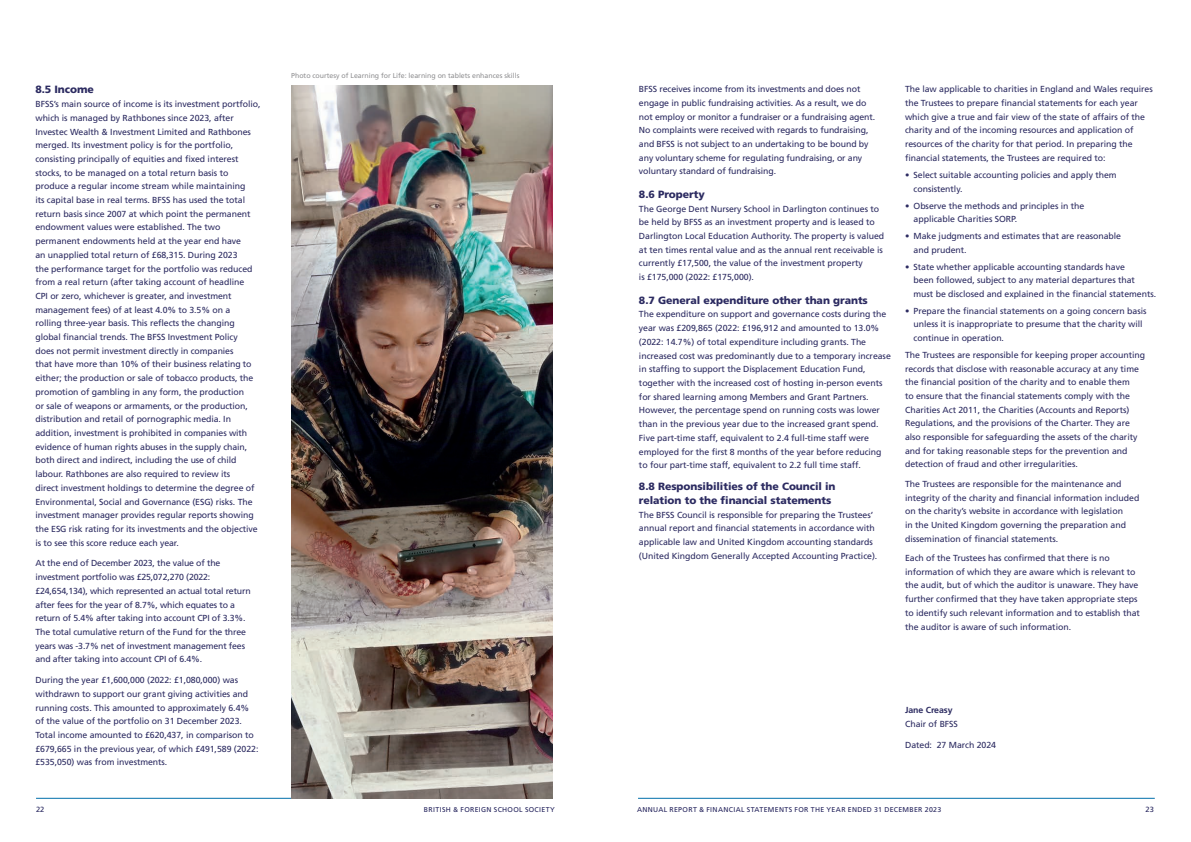
<style>
.page{position:relative;width:1191px;height:842px;background:#fff}
.page>*{position:absolute;margin:0;border:0;box-sizing:border-box;transform-origin:0 0}
.t1{font:900 10.5px/13.7px "Frutiger LT Com";letter-spacing:-.005em;color:#2c2b61}
.t2{font:8.8px/13.7px "Frutiger LT Com";letter-spacing:-.005em;color:#2c2b61}
.t3{font:700 8.8px "Frutiger LT Com";letter-spacing:-.005em;color:#2c2b61}
.t4{font:7.5px "Frutiger LT Com";color:#25245d}
.t5{font:7px "Frutiger LT Com";letter-spacing:.045em;color:#25245d}
.t6{font:7px "Frutiger LT Com";color:#919193}
</style>
<div class="page">
<hr style="left:638px;top:798px;width:516px;height:1px;background:#006faa">
<hr style="left:36px;top:798px;width:517px;height:1px;background:#006faa">
<img style="left:291px;top:85px;width:262px;height:713px">
<p class="t1" style="left:35px;top:83px;width:60px">8.5 Income</p>
<p class="t2" style="left:35px;top:97px;width:227px">BFSS’s main source of income is its investment portfolio, which is managed by Rathbones since 2023, after Investec Wealth &amp; Investment Limited and Rathbones merged. Its investment policy is for the portfolio, consisting principally of equities and fixed interest stocks, to be managed on a total return basis to produce a regular income stream while maintaining<br>its capital base in real terms. BFSS has used the total return basis since 2007 at which point the permanent endowment values were established. The two permanent endowments held at the year end have<br>an unapplied total return of £68,315. During 2023<br>the performance target for the portfolio was reduced from a real return (after taking account of headline<br>CPI or zero, whichever is greater, and investment management fees) of at least 4.0% to 3.5% on a<br>rolling three-year basis. This reflects the changing global financial trends. The BFSS Investment Policy<br>does not permit investment directly in companies<br>that have more than 10% of their business relating to either; the production or sale of tobacco products, the promotion of gambling in any form, the production<br>or sale of weapons or armaments, or the production, distribution and retail of pornographic media. In addition, investment is prohibited in companies with evidence of human rights abuses in the supply chain, both direct and indirect, including the use of child labour. Rathbones are also required to review its<br>direct investment holdings to determine the degree of Environmental, Social and Governance (ESG) risks. The investment manager provides regular reports showing the ESG risk rating for its investments and the objective is to see this score reduce each year.</p>
<p class="t2" style="left:35px;top:556px;width:217px">At the end of December 2023, the value of the investment portfolio was £25,072,270 (2022: £24,654,134), which represented an actual total return after fees for the year of 8.7%, which equates to a return of 5.4% after taking into account CPI of 3.3%.<br>The total cumulative return of the Fund for the three years was -3.7% net of investment management fees and after taking into account CPI of 6.4%.</p>
<p class="t2" style="left:35px;top:673px;width:224px">During the year £1,600,000 (2022: £1,080,000) was withdrawn to support our grant giving activities and running costs. This amounted to approximately 6.4% of the value of the portfolio on 31 December 2023.<br>Total income amounted to £620,437, in comparison to £679,665 in the previous year, of which £491,589 (2022: £535,050) was from investments.</p>
<p class="t6" style="left:291px;top:72px;width:230px">Photo courtesy of Learning for Life: learning on tablets enhances skills</p>
<p class="t2" style="left:639px;top:82px;width:238px">BFSS receives income from its investments and does not engage in public fundraising activities. As a result, we do not employ or monitor a fundraiser or a fundraising agent.<br>No complaints were received with regards to fundraising, and BFSS is not subject to an undertaking to be bound by any voluntary scheme for regulating fundraising, or any voluntary standard of fundraising.</p>
<p class="t1" style="left:639px;top:187px;width:67px">8.6 Property</p>
<p class="t2" style="left:639px;top:202px;width:247px">The George Dent Nursery School in Darlington continues to be held by BFSS as an investment property and is leased to Darlington Local Education Authority. The property is valued at ten times rental value and as the annual rent receivable is currently £17,500, the value of the investment property<br>is £175,000 (2022: £175,000).</p>
<p class="t1" style="left:639px;top:293px;width:230px">8.7 General expenditure other than grants</p>
<p class="t2" style="left:639px;top:308px;width:253px">The expenditure on support and governance costs during the year was £209,865 (2022: £196,912 and amounted to 13.0% (2022: 14.7%) of total expenditure including grants. The increased cost was predominantly due to a temporary increase in staffing to support the Displacement Education Fund, together with the increased cost of hosting in-person events for shared learning among Members and Grant Partners.<br>However, the percentage spend on running costs was lower than in the previous year due to the increased grant spend.<br>Five part-time staff, equivalent to 2.4 full-time staff were employed for the first 8 months of the year before reducing to four part-time staff, equivalent to 2.2 full time staff.</p>
<p class="t1" style="left:639px;top:480px;width:198px">8.8 Responsibilities of the Council in relation to the financial statements</p>
<p class="t2" style="left:639px;top:508px;width:240px">The BFSS Council is responsible for preparing the Trustees’ annual report and financial statements in accordance with applicable law and United Kingdom accounting standards (United Kingdom Generally Accepted Accounting Practice).</p>
<p class="t2" style="left:905px;top:82px;width:249px">The law applicable to charities in England and Wales requires the Trustees to prepare financial statements for each year which give a true and fair view of the state of affairs of the charity and of the incoming resources and application of resources of the charity for that period. In preparing the financial statements, the Trustees are required to:</p>
<p class="t2" style="left:913px;top:169px;width:205px;text-indent:-9px">• Select suitable accounting policies and apply them consistently.</p>
<p class="t2" style="left:913px;top:199px;width:172px;text-indent:-9px">• Observe the methods and principles in the applicable Charities SORP.</p>
<p class="t2" style="left:913px;top:229px;width:209px;text-indent:-9px">• Make judgments and estimates that are reasonable and prudent.</p>
<p class="t2" style="left:913px;top:260px;width:244px;text-indent:-9px">• State whether applicable accounting standards have<br>been followed, subject to any material departures that must be disclosed and explained in the financial statements.</p>
<p class="t2" style="left:913px;top:304px;width:234px;text-indent:-9px">• Prepare the financial statements on a going concern basis unless it is inappropriate to presume that the charity will continue in operation.</p>
<p class="t2" style="left:905px;top:348px;width:241px">The Trustees are responsible for keeping proper accounting records that disclose with reasonable accuracy at any time the financial position of the charity and to enable them<br>to ensure that the financial statements comply with the Charities Act 2011, the Charities (Accounts and Reports)<br>Regulations, and the provisions of the Charter. They are also responsible for safeguarding the assets of the charity and for taking reasonable steps for the prevention and detection of fraud and other irregularities.</p>
<p class="t2" style="left:905px;top:477px;width:236px">The Trustees are responsible for the maintenance and integrity of the charity and financial information included on the charity’s website in accordance with legislation<br>in the United Kingdom governing the preparation and dissemination of financial statements.</p>
<p class="t2" style="left:905px;top:551px;width:236px">Each of the Trustees has confirmed that there is no information of which they are aware which is relevant to the audit, but of which the auditor is unaware. They have further confirmed that they have taken appropriate steps to identify such relevant information and to establish that the auditor is aware of such information.</p>
<p class="t3" style="left:905px;top:705px;width:49px">Jane Creasy</p>
<p class="t2" style="left:905px;top:717px;width:54px">Chair of BFSS</p>
<p class="t2" style="left:905px;top:738px;width:93px">Dated: 27 March 2024</p>
<p class="t4" style="left:36px;top:805px;width:10px">22</p>
<p class="t5" style="left:424px;top:805px;width:132px">BRITISH &amp; FOREIGN SCHOOL SOCIETY</p>
<p class="t5" style="left:637px;top:805px;width:306px">ANNUAL REPORT &amp; FINANCIAL STATEMENTS FOR THE YEAR ENDED 31 DECEMBER 2023</p>
<p class="t4" style="left:1145px;top:805px;width:10px">23</p>
</div>
